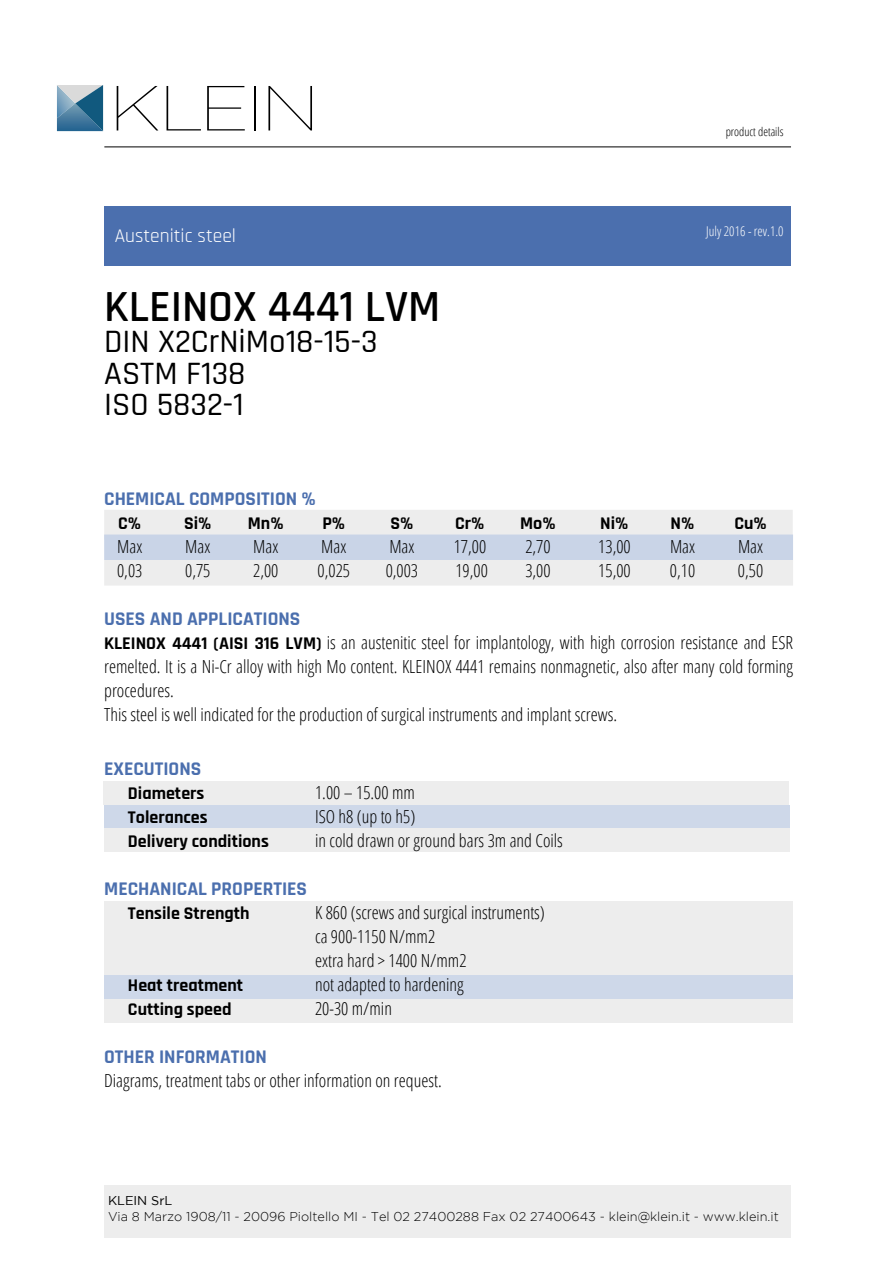
<style>
.page{position:relative;width:893px;height:1263px;background:#fff}
.page>*{position:absolute;margin:0;border:0;box-sizing:border-box;transform-origin:0 0}
.t1{font:600 45px "Rajdhani";color:#000}
.t2{font:500 33px/31.5px "Rajdhani";color:#000}
.t3{font:700 19.5px "Rajdhani";color:#4b6fae}
.t4{font:19.5px "Rajdhani";color:#fff}
.t5{font:300 condensed 18px/24px "Open Sans";color:#000}
.t6{font:700 18px "Rajdhani";color:#000}
.t7{font:300 condensed 13.5px "Open Sans";color:#fff}
.t8{font:300 12.75px "Gotham";color:#000}
.t9{font:12.75px "Gotham";color:#000}
.t10{font:300 condensed 12px "Open Sans";color:#000}
.s1{font-family:"Rajdhani";font-weight:700;font-stretch:normal}
</style>
<div class="page">
<div style="left:104px;top:1185px;width:687px;height:53px;background:#ededed"></div>
<div style="left:104px;top:206px;width:687px;height:59px;background:#4b6fae"></div>
<svg style="left:117px;top:86px;width:41px;height:44px"></svg>
<svg style="left:167px;top:86px;width:34px;height:44px"></svg>
<svg style="left:207px;top:86px;width:38px;height:44px"></svg>
<hr style="left:254px;top:86px;width:2px;height:44px;background:#000">
<svg style="left:268px;top:86px;width:44px;height:44px"></svg>
<svg style="left:57px;top:85px;width:46px;height:46px;background:#5a89a5"></svg>
<hr style="left:104px;top:147px;width:687px;height:1px;background:#000">
<div style="left:104px;top:901px;width:689px;height:74px;background:#ededed"></div>
<div style="left:104px;top:805px;width:685px;height:23px;background:#ced8e9"></div>
<div style="left:104px;top:828px;width:685px;height:24px;background:#ededed"></div>
<div style="left:104px;top:781px;width:685px;height:24px;background:#ededed"></div>
<div style="left:104px;top:999px;width:689px;height:24px;background:#ededed"></div>
<div style="left:104px;top:975px;width:689px;height:24px;background:#ced8e9"></div>
<div style="left:104px;top:510px;width:689px;height:30px;background:#ededed"></div>
<div style="left:104px;top:534px;width:689px;height:26px;background:#c9d4e7"></div>
<div style="left:104px;top:560px;width:689px;height:25px;background:#ededed"></div>
<p class="t10" style="left:726px;top:123px;width:59px">product details</p>
<p class="t4" style="left:115px;top:225px;width:123px">Austenitic steel</p>
<p class="t7" style="left:706px;top:222px;width:79px">July 2016 - rev.1.0</p>
<h1 class="t1" style="left:104px;top:280px;width:338px">KLEINOX 4441 LVM</h1>
<h2 class="t2" style="left:104px;top:327px;width:275px">DIN X2CrNiMo18-15-3<br>ASTM F138<br>ISO 5832-1</h2>
<p class="t3" style="left:104px;top:487px;width:213px">CHEMICAL COMPOSITION %</p>
<p class="t6" style="left:118px;top:512px;width:25px">C%</p>
<p class="t6" style="left:184px;top:512px;width:29px">Si%</p>
<p class="t6" style="left:248px;top:512px;width:37px">Mn%</p>
<p class="t6" style="left:322px;top:512px;width:24px">P%</p>
<p class="t6" style="left:390px;top:512px;width:25px">S%</p>
<p class="t6" style="left:455px;top:512px;width:31px">Cr%</p>
<p class="t6" style="left:520px;top:512px;width:37px">Mo%</p>
<p class="t6" style="left:600px;top:512px;width:30px">Ni%</p>
<p class="t6" style="left:671px;top:512px;width:25px">N%</p>
<p class="t6" style="left:734px;top:512px;width:34px">Cu%</p>
<p class="t5" style="left:117px;top:534px;width:27px">Max</p>
<p class="t5" style="left:185px;top:534px;width:27px">Max</p>
<p class="t5" style="left:253px;top:534px;width:27px">Max</p>
<p class="t5" style="left:321px;top:534px;width:27px">Max</p>
<p class="t5" style="left:389px;top:534px;width:27px">Max</p>
<p class="t5" style="left:454px;top:534px;width:34px">17,00</p>
<p class="t5" style="left:525px;top:534px;width:27px">2,70</p>
<p class="t5" style="left:598px;top:534px;width:34px">13,00</p>
<p class="t5" style="left:670px;top:534px;width:27px">Max</p>
<p class="t5" style="left:738px;top:534px;width:27px">Max</p>
<p class="t5" style="left:117px;top:558px;width:27px">0,03</p>
<p class="t5" style="left:185px;top:558px;width:27px">0,75</p>
<p class="t5" style="left:253px;top:558px;width:27px">2,00</p>
<p class="t5" style="left:318px;top:558px;width:34px">0,025</p>
<p class="t5" style="left:386px;top:558px;width:34px">0,003</p>
<p class="t5" style="left:455px;top:558px;width:34px">19,00</p>
<p class="t5" style="left:525px;top:558px;width:27px">3,00</p>
<p class="t5" style="left:598px;top:558px;width:34px">15,00</p>
<p class="t5" style="left:670px;top:558px;width:27px">0,10</p>
<p class="t5" style="left:738px;top:558px;width:27px">0,50</p>
<p class="t3" style="left:104px;top:607px;width:198px">USES AND APPLICATIONS</p>
<p class="t5" style="left:104px;top:630px;width:690px"><span class="s1">KLEINOX 4441 (AISI 316 LVM)</span> is an austenitic steel for implantology, with high corrosion resistance and ESR remelted. It is a Ni-Cr alloy with high Mo content. KLEINOX 4441 remains nonmagnetic, also after many cold forming procedures.<br>This steel is well indicated for the production of surgical instruments and implant screws.</p>
<p class="t3" style="left:104px;top:757px;width:99px">EXECUTIONS</p>
<p class="t6" style="left:128px;top:782px;width:78px">Diameters</p>
<p class="t5" style="left:315px;top:780px;width:101px">1.00 – 15.00 mm</p>
<p class="t6" style="left:128px;top:806px;width:81px">Tolerances</p>
<p class="t5" style="left:315px;top:804px;width:102px">ISO h8 (up to h5)</p>
<p class="t6" style="left:128px;top:830px;width:142px">Delivery conditions</p>
<p class="t5" style="left:315px;top:828px;width:249px">in cold drawn or ground bars 3m and Coils</p>
<p class="t3" style="left:104px;top:877px;width:204px">MECHANICAL PROPERTIES</p>
<p class="t6" style="left:128px;top:902px;width:123px">Tensile Strength</p>
<p class="t5" style="left:315px;top:900px;width:231px">K 860 (screws and surgical instruments) ca 900-1150 N/mm2<br>extra hard &gt; 1400 N/mm2</p>
<p class="t6" style="left:128px;top:974px;width:117px">Heat treatment</p>
<p class="t5" style="left:315px;top:972px;width:150px">not adapted to hardening</p>
<p class="t6" style="left:128px;top:998px;width:105px">Cutting speed</p>
<p class="t5" style="left:315px;top:996px;width:78px">20-30 m/min</p>
<p class="t3" style="left:104px;top:1045px;width:164px">OTHER INFORMATION</p>
<p class="t5" style="left:104px;top:1068px;width:339px">Diagrams, treatment tabs or other information on request.</p>
<p class="t9" style="left:108px;top:1194px;width:66px">KLEIN SrL</p>
<p class="t8" style="left:108px;top:1209px;width:672px">Via 8 Marzo 1908/11 - 20096 Pioltello MI - Tel 02 27400288 Fax 02 27400643 - klein@klein.it - www.klein.it</p>
</div>
